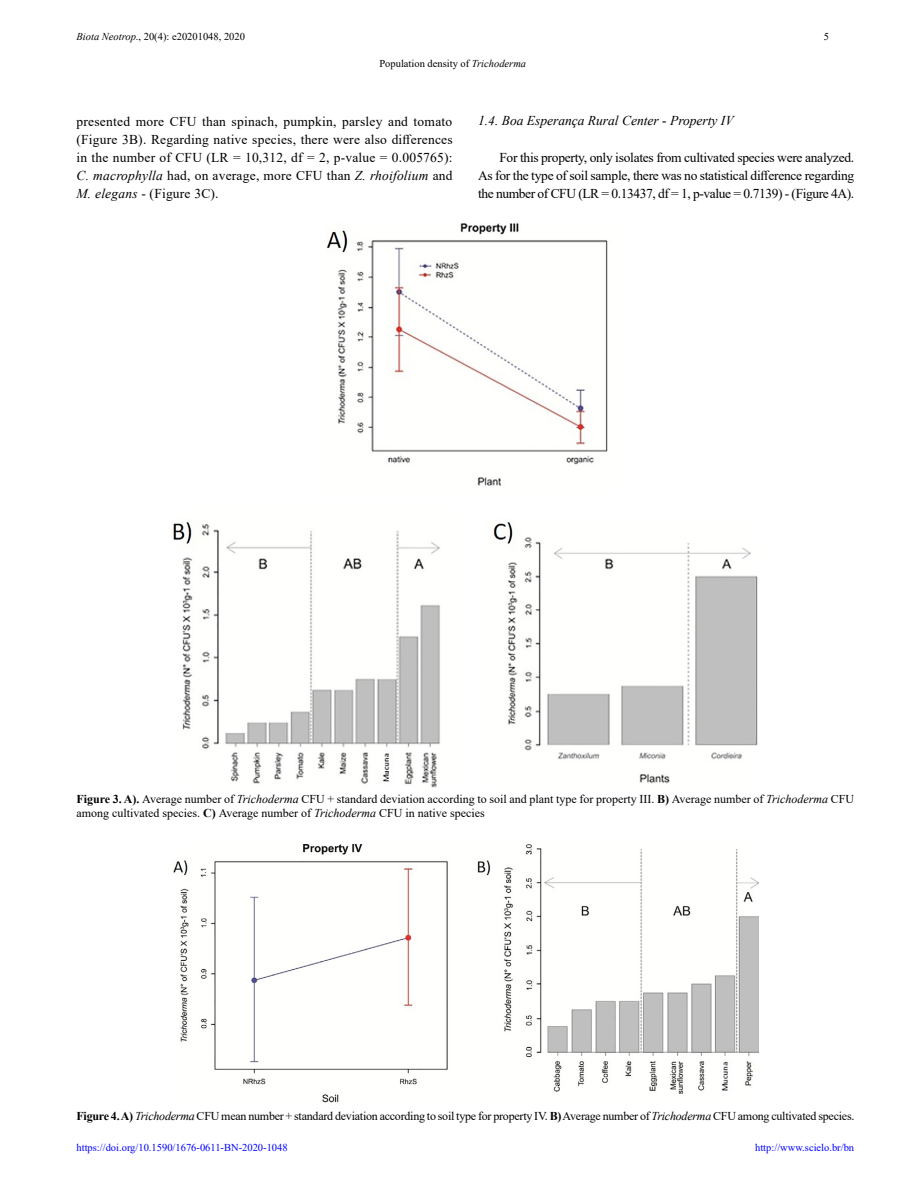
<style>
.page{position:relative;width:918px;height:1188px;background:#fff}
.page>*{position:absolute;margin:0;border:0;box-sizing:border-box;transform-origin:0 0}
.t1{font:13.5px/18px "Times New Roman";color:#000;text-align:justify}
.t2{font:italic 13.5px "Times New Roman";color:#000}
.t3{font:12px/14.4px "Times New Roman";color:#000}
.t4{font:12px "Times New Roman";letter-spacing:-.02em;color:#000}
.t5{font:10.5px "Times New Roman";color:#00f}
.t6{font:10.5px "Times New Roman";color:#000}
.s1{font-style:italic}
.s2{font-weight:700}
</style>
<div class="page">
<img style="left:172px;top:223px;width:586px;height:564px">
<img style="left:173px;top:844px;width:586px;height:259px">
<p class="t6" style="left:77px;top:29px;width:170px"><span class="s1">Biota Neotrop</span>., 20(4): e20201048, 2020</p>
<p class="t6" style="left:379px;top:56px;width:148px">Population density of <span class="s1">Trichoderma</span></p>
<p class="t6" style="left:824px;top:29px;width:7px">5</p>
<p class="t1" style="left:77px;top:112px;width:378px">presented more CFU than spinach, pumpkin, parsley and tomato (Figure 3B). Regarding native species, there were also differences in the number of CFU (LR = 10,312, df = 2, p-value = 0.005765):<br><span class="s1">C. macrophylla</span> had, on average, more CFU than <span class="s1">Z. rhoifolium</span> and <span class="s1">M. elegans</span> - (Figure 3C).</p>
<p class="t2" style="left:478px;top:111px;width:257px">1.4. Boa Esperança Rural Center - Property IV</p>
<p class="t1" style="left:478px;top:148px;width:378px;text-indent:21px">For this property, only isolates from cultivated species were analyzed.<br>As for the type of soil sample, there was no statistical difference regarding the number of CFU (LR = 0.13437, df = 1, p-value = 0.7139) - (Figure 4A).</p>
<p class="t3" style="left:77px;top:791px;width:779px"><span class="s2">Figure 3. A).</span> Average number of <span class="s1">Trichoderma</span> CFU + standard deviation according to soil and plant type for property III. <span class="s2">B)</span> Average number of <span class="s1">Trichoderma</span> CFU among cultivated species. <span class="s2">C)</span> Average number of <span class="s1">Trichoderma</span> CFU in native species</p>
<p class="t4" style="left:77px;top:1108px;width:779px"><span class="s2">Figure 4. A)</span> <span class="s1">Trichoderma</span> CFU mean number + standard deviation according to soil type for property IV. <span class="s2">B)</span> Average number of <span class="s1">Trichoderma</span> CFU among cultivated species.</p>
<p class="t5" style="left:77px;top:1140px;width:213px">https://doi.org/10.1590/1676-0611-BN-2020-1048</p>
<p class="t5" style="left:755px;top:1140px;width:101px">http://www.scielo.br/bn</p>
</div>
